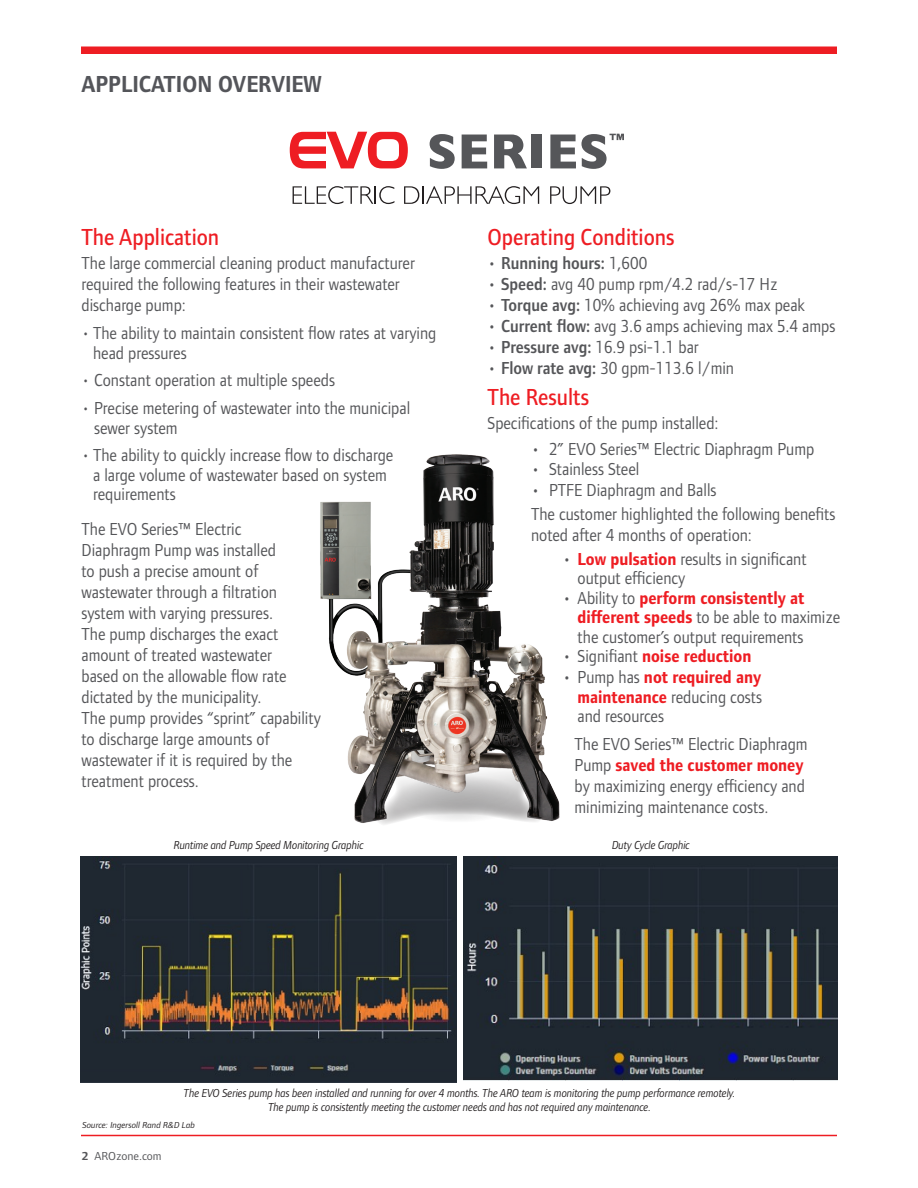
<style>
.page{position:relative;width:918px;height:1188px;background:#fff}
.page>*{position:absolute;margin:0;border:0;box-sizing:border-box;transform-origin:0 0}
.t1{font:500 24px "Foundry Form Sans";color:#ee1d23;scale:.9 1}
.t2{font:700 24px "Foundry Form Sans";color:#54555a;scale:.9 1}
.t3{font:18px/21px "Foundry Form Sans";color:#555659;scale:.9 1}
.t4{font:700 18px "Foundry Form Sans";color:#ee1d23;scale:.9 1}
.t5{font:600 18px "Foundry Form Sans";color:#555659;scale:.9 1}
.t6{font:italic 12px/13.5px "Foundry Form Sans";letter-spacing:-.01em;color:#231f20;text-align:center;scale:.9 1}
.t7{font:12px "Foundry Form Sans";color:#555659}
.t8{font:italic 9px "Foundry Form Sans";color:#231f20}
.s1{font-weight:500}
.s2{font-weight:400}
.s3{font-weight:600}
.s4{font-weight:700;color:#ee1d23}
.s5{font-weight:500;color:#555659}
.s6{font-weight:400;color:#555659}
.s7{font-weight:700}
</style>
<div class="page">
<hr style="left:81px;top:1135px;width:756px;height:1px;background:#ee1d23">
<div style="left:81px;top:46px;width:756px;height:8px;background:#ee1d23"></div>
<svg style="left:293px;top:186px;width:101px;height:18px"></svg>
<svg style="left:404px;top:186px;width:135px;height:18px"></svg>
<svg style="left:550px;top:186px;width:60px;height:18px"></svg>
<svg style="left:290px;top:132px;width:118px;height:36px"></svg>
<svg style="left:430px;top:134px;width:25px;height:35px"></svg>
<svg style="left:462px;top:135px;width:25px;height:33px"></svg>
<svg style="left:494px;top:135px;width:33px;height:33px"></svg>
<div style="left:532px;top:135px;width:10px;height:33px;background:#555659"></div>
<svg style="left:550px;top:134px;width:74px;height:35px"></svg>
<img style="left:81px;top:856px;width:375px;height:226px">
<img style="left:463px;top:857px;width:375px;height:224px">
<img style="left:320px;top:454px;width:240px;height:371px">
<p class="t2" style="left:82px;top:70px;width:268px">APPLICATION OVERVIEW</p>
<p class="t1" style="left:82px;top:223px;width:154px">The Application</p>
<p class="t3" style="left:82px;top:253px;width:372px">The large commercial cleaning product manufacturer required the following features in their wastewater discharge pump:</p>
<p class="t3" style="left:93px;top:323px;width:383px;line-height:19.5px;text-indent:-12px">• The ability to maintain consistent flow rates at varying head pressures</p>
<p class="t3" style="left:82px;top:370px;width:283px">• Constant operation at multiple speeds</p>
<p class="t3" style="left:94px;top:398px;width:353px;line-height:19.5px;text-indent:-13px">• Precise metering of wastewater into the municipal sewer system</p>
<p class="t3" style="left:93px;top:446px;width:335px;line-height:19.5px;text-indent:-12px">• The ability to quickly increase flow to discharge a large volume of wastewater based on system requirements</p>
<p class="t3" style="left:82px;top:518px;width:268px">The EVO Series™ Electric<br>Diaphragm Pump was installed<br>to push a precise amount of wastewater through a filtration system with varying pressures.<br>The pump discharges the exact amount of treated wastewater<br>based on the allowable flow rate dictated by the municipality.<br>The pump provides “sprint” capability to discharge large amounts of wastewater if it is required by the treatment process.</p>
<p class="t1" style="left:488px;top:224px;width:209px">Operating Conditions</p>
<p class="t5" style="left:488px;top:253px;width:179px"><span class="s1">•</span> Running hours: <span class="s2">1,600</span></p>
<p class="t3" style="left:488px;top:274px;width:323px"><span class="s1">•</span> <span class="s3">Speed:</span> avg 40 pump rpm/4.2 rad/s-17 Hz</p>
<p class="t3" style="left:488px;top:295px;width:354px"><span class="s1">•</span> <span class="s3">Torque avg:</span> 10% achieving avg 26% max peak</p>
<p class="t3" style="left:488px;top:316px;width:388px"><span class="s1">•</span> <span class="s3">Current flow:</span> avg 3.6 amps achieving max 5.4 amps</p>
<p class="t3" style="left:488px;top:337px;width:236px"><span class="s1">•</span> <span class="s3">Pressure avg:</span> 16.9 psi-1.1 bar</p>
<p class="t3" style="left:488px;top:358px;width:275px"><span class="s1">•</span> <span class="s3">Flow rate avg:</span> 30 gpm-113.6 l/min</p>
<p class="t1" style="left:488px;top:384px;width:114px">The Results</p>
<p class="t3" style="left:488px;top:413px;width:258px">Specifications of the pump installed:</p>
<p class="t3" style="left:531px;top:439px;width:316px"><span class="s1">•</span> 2” EVO Series™ Electric Diaphragm Pump</p>
<p class="t3" style="left:531px;top:458px;width:122px"><span class="s1">•</span> Stainless Steel</p>
<p class="t3" style="left:531px;top:479px;width:208px"><span class="s1">•</span> PTFE Diaphragm and Balls</p>
<p class="t3" style="left:531px;top:503px;width:340px">The customer highlighted the following benefits noted after 4 months of operation:</p>
<p class="t3" style="left:578px;top:549px;width:256px;line-height:19.5px;text-indent:-15px"><span class="s1">•</span> <span class="s4">Low pulsation</span> results in significant output efficiency</p>
<p class="t3" style="left:578px;top:588px;width:293px;line-height:19.5px;text-indent:-15px"><span class="s1">•</span> Ability to <span class="s4">perform consistently at different speeds</span> to be able to maximize the customer’s output requirements</p>
<p class="t4" style="left:563px;top:646px;width:211px"><span class="s5">•</span> <span class="s6">Signifiant</span> noise reduction</p>
<p class="t3" style="left:578px;top:668px;width:207px;line-height:19.5px;text-align:justify;text-indent:-15px"><span class="s1">•</span> Pump has <span class="s4">not required any maintenance</span> reducing costs and resources</p>
<p class="t3" style="left:575px;top:734px;width:260px">The EVO Series™ Electric Diaphragm Pump <span class="s4">saved the customer money </span>by maximizing energy efficiency and minimizing maintenance costs.</p>
<p class="t6" style="left:174px;top:839px;width:213px">Runtime and Pump Speed Monitoring Graphic</p>
<p class="t6" style="left:612px;top:839px;width:88px">Duty Cycle Graphic</p>
<p class="t6" style="left:184px;top:1087px;width:615px">The EVO Series pump has been installed and running for over 4 months. The ARO team is monitoring the pump performance remotely.<br>The pump is consistently meeting the customer needs and has not required any maintenance.</p>
<p class="t8" style="left:82px;top:1120px;width:114px">Source: Ingersoll Rand R&amp;D Lab</p>
<p class="t7" style="left:82px;top:1149px;width:82px"><span class="s7">2</span> AROzone.com</p>
</div>
